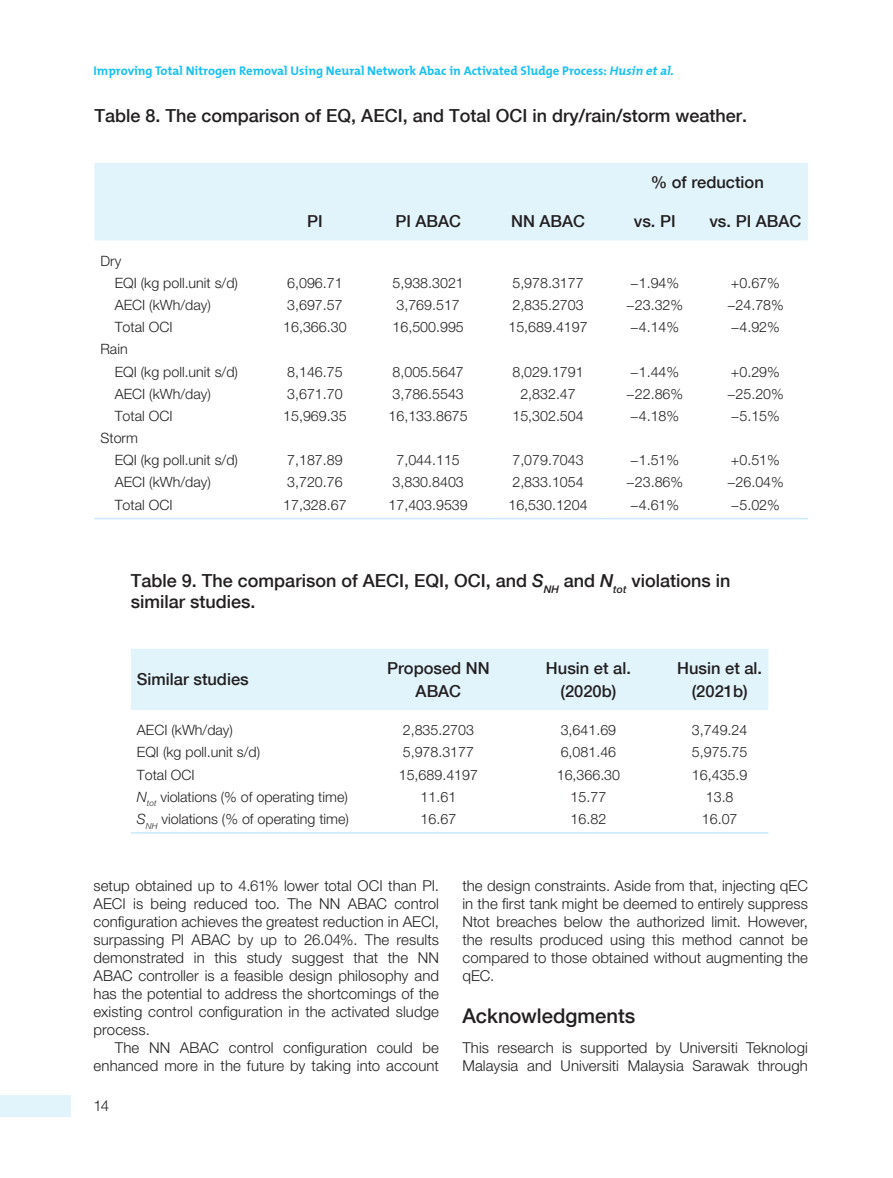
<style>
.page{position:relative;width:893px;height:1178px;background:#fff}
.page>*{position:absolute;margin:0;border:0;box-sizing:border-box;transform-origin:0 0}
.pSec1ttl{font:500 20.25px "Helvetica Neue LT Com";color:#231f20}
.pTableCaption{font:500 18px/21px "Helvetica Neue LT Com";color:#231f20}
.pTableColumnHead{font:500 16.5px/22.5px "Helvetica Neue LT Com";color:#231f20;text-align:center}
.pFirstpara{font:300 15px/18px "Helvetica Neue LT Pro";letter-spacing:.005em;color:#231f20;text-align:justify}
.pPara{font:300 15px/18px "Helvetica Neue LT Pro";letter-spacing:.005em;color:#231f20;text-align:right}
.pAckpara{font:300 15px/18px "Helvetica Neue LT Pro";letter-spacing:.005em;color:#231f20}
.pTableBody{font:300 14.25px "Helvetica Neue LT Std";color:#231f20}
.t1{font:700 12.75px "The Mix Plain";color:#15c0f2}
.s1{font-style:italic}
.s2{font-family:"Helvetica Neue LT Std";font-style:italic}
</style>
<div class="page">
<div style="left:0;top:1095px;width:70px;height:21px;background:#e1f4fc"></div>
<div style="left:131px;top:649px;width:637px;height:61px;background:#e1f4fc"></div>
<hr style="left:131px;top:832px;width:240px;height:2px;background:#c6eafa">
<hr style="left:371px;top:832px;width:135px;height:2px;background:#c6eafa">
<hr style="left:506px;top:832px;width:165px;height:2px;background:#c6eafa">
<hr style="left:671px;top:832px;width:97px;height:2px;background:#c6eafa">
<div style="left:94px;top:163px;width:714px;height:77px;background:#e1f4fc"></div>
<hr style="left:94px;top:518px;width:169px;height:1px;background:#c6eafa">
<hr style="left:263px;top:518px;width:104px;height:1px;background:#c6eafa">
<hr style="left:367px;top:518px;width:123px;height:1px;background:#c6eafa">
<hr style="left:490px;top:518px;width:117px;height:1px;background:#c6eafa">
<hr style="left:607px;top:518px;width:96px;height:1px;background:#c6eafa">
<hr style="left:703px;top:518px;width:105px;height:1px;background:#c6eafa">
<p class="t1" style="left:94px;top:60px;width:585px">Improving Total Nitrogen Removal Using Neural Network Abac in Activated Sludge Process: <span class="s1">Husin etal.</span></p>
<p class="pTableCaption" style="left:94px;top:105px;width:654px">Table 8. The comparison of EQ, AECI, and Total OCI in dry/rain/storm weather.</p>
<p class="pTableColumnHead" style="left:651px;top:171px;width:115px">% of reduction</p>
<p class="pTableColumnHead" style="left:307px;top:210px;width:17px">PI</p>
<p class="pTableColumnHead" style="left:395px;top:210px;width:67px">PI ABAC</p>
<p class="pTableColumnHead" style="left:511px;top:210px;width:75px">NN ABAC</p>
<p class="pTableColumnHead" style="left:634px;top:210px;width:43px">vs. PI</p>
<p class="pTableColumnHead" style="left:709px;top:210px;width:94px">vs. PI ABAC</p>
<p class="pTableBody" style="left:100px;top:252px;width:22px">Dry</p>
<p class="pTableBody" style="left:115px;top:274px;width:125px">EQI (kg poll.unit s/d)</p>
<p class="pTableBody" style="left:287px;top:274px;width:57px">6,096.71</p>
<p class="pTableBody" style="left:393px;top:274px;width:73px">5,938.3021</p>
<p class="pTableBody" style="left:512px;top:274px;width:73px">5,978.3177</p>
<p class="pTableBody" style="left:630px;top:274px;width:50px">−1.94%</p>
<p class="pTableBody" style="left:731px;top:274px;width:50px">+0.67%</p>
<p class="pTableBody" style="left:115px;top:296px;width:98px">AECI (kWh/day)</p>
<p class="pTableBody" style="left:287px;top:296px;width:57px">3,697.57</p>
<p class="pTableBody" style="left:396px;top:296px;width:65px">3,769.517</p>
<p class="pTableBody" style="left:512px;top:296px;width:73px">2,835.2703</p>
<p class="pTableBody" style="left:626px;top:296px;width:58px">−23.32%</p>
<p class="pTableBody" style="left:727px;top:296px;width:58px">−24.78%</p>
<p class="pTableBody" style="left:115px;top:318px;width:59px">Total OCI</p>
<p class="pTableBody" style="left:283px;top:318px;width:65px">16,366.30</p>
<p class="pTableBody" style="left:393px;top:318px;width:73px">16,500.995</p>
<p class="pTableBody" style="left:508px;top:318px;width:81px">15,689.4197</p>
<p class="pTableBody" style="left:630px;top:318px;width:50px">−4.14%</p>
<p class="pTableBody" style="left:731px;top:318px;width:50px">−4.92%</p>
<p class="pTableBody" style="left:100px;top:341px;width:29px">Rain</p>
<p class="pTableBody" style="left:115px;top:363px;width:125px">EQI (kg poll.unit s/d)</p>
<p class="pTableBody" style="left:287px;top:363px;width:57px">8,146.75</p>
<p class="pTableBody" style="left:393px;top:363px;width:73px">8,005.5647</p>
<p class="pTableBody" style="left:512px;top:363px;width:73px">8,029.1791</p>
<p class="pTableBody" style="left:630px;top:363px;width:50px">−1.44%</p>
<p class="pTableBody" style="left:731px;top:363px;width:50px">+0.29%</p>
<p class="pTableBody" style="left:115px;top:385px;width:98px">AECI (kWh/day)</p>
<p class="pTableBody" style="left:287px;top:385px;width:57px">3,671.70</p>
<p class="pTableBody" style="left:393px;top:385px;width:73px">3,786.5543</p>
<p class="pTableBody" style="left:520px;top:385px;width:57px">2,832.47</p>
<p class="pTableBody" style="left:626px;top:385px;width:58px">−22.86%</p>
<p class="pTableBody" style="left:727px;top:385px;width:58px">−25.20%</p>
<p class="pTableBody" style="left:115px;top:407px;width:59px">Total OCI</p>
<p class="pTableBody" style="left:283px;top:407px;width:65px">15,969.35</p>
<p class="pTableBody" style="left:389px;top:407px;width:81px">16,133.8675</p>
<p class="pTableBody" style="left:512px;top:407px;width:73px">15,302.504</p>
<p class="pTableBody" style="left:630px;top:407px;width:50px">−4.18%</p>
<p class="pTableBody" style="left:731px;top:407px;width:50px">−5.15%</p>
<p class="pTableBody" style="left:100px;top:429px;width:39px">Storm</p>
<p class="pTableBody" style="left:115px;top:451px;width:125px">EQI (kg poll.unit s/d)</p>
<p class="pTableBody" style="left:287px;top:451px;width:57px">7,187.89</p>
<p class="pTableBody" style="left:396px;top:451px;width:65px">7,044.115</p>
<p class="pTableBody" style="left:512px;top:451px;width:73px">7,079.7043</p>
<p class="pTableBody" style="left:630px;top:451px;width:50px">−1.51%</p>
<p class="pTableBody" style="left:731px;top:451px;width:50px">+0.51%</p>
<p class="pTableBody" style="left:115px;top:474px;width:98px">AECI (kWh/day)</p>
<p class="pTableBody" style="left:287px;top:474px;width:57px">3,720.76</p>
<p class="pTableBody" style="left:393px;top:474px;width:73px">3,830.8403</p>
<p class="pTableBody" style="left:512px;top:474px;width:73px">2,833.1054</p>
<p class="pTableBody" style="left:626px;top:474px;width:58px">−23.86%</p>
<p class="pTableBody" style="left:727px;top:474px;width:58px">−26.04%</p>
<p class="pTableBody" style="left:115px;top:496px;width:59px">Total OCI</p>
<p class="pTableBody" style="left:283px;top:496px;width:65px">17,328.67</p>
<p class="pTableBody" style="left:389px;top:496px;width:81px">17,403.9539</p>
<p class="pTableBody" style="left:508px;top:496px;width:81px">16,530.1204</p>
<p class="pTableBody" style="left:630px;top:496px;width:50px">−4.61%</p>
<p class="pTableBody" style="left:731px;top:496px;width:50px">−5.02%</p>
<p class="pTableCaption" style="left:131px;top:570px;width:601px">Table 9. The comparison of AECI, EQI, OCI, and <span class="s2">S</span><sub>NH</sub> and <span class="s2">N</span><sub>tot</sub> violations in similar studies.</p>
<p class="pTableColumnHead" style="left:137px;top:668px;width:113px">Similar studies</p>
<p class="pTableColumnHead" style="left:387px;top:657px;width:104px">Proposed NN<br>ABAC</p>
<p class="pTableColumnHead" style="left:546px;top:657px;width:86px">Husin et al. (2020b)</p>
<p class="pTableColumnHead" style="left:677px;top:657px;width:86px">Husin et al. (2021b)</p>
<p class="pTableBody" style="left:137px;top:721px;width:98px">AECI (kWh/day)</p>
<p class="pTableBody" style="left:403px;top:721px;width:73px">2,835.2703</p>
<p class="pTableBody" style="left:561px;top:721px;width:57px">3,641.69</p>
<p class="pTableBody" style="left:692px;top:721px;width:57px">3,749.24</p>
<p class="pTableBody" style="left:137px;top:743px;width:125px">EQI (kg poll.unit s/d)</p>
<p class="pTableBody" style="left:403px;top:743px;width:73px">5,978.3177</p>
<p class="pTableBody" style="left:561px;top:743px;width:57px">6,081.46</p>
<p class="pTableBody" style="left:692px;top:743px;width:57px">5,975.75</p>
<p class="pTableBody" style="left:137px;top:766px;width:59px">Total OCI</p>
<p class="pTableBody" style="left:399px;top:766px;width:81px">15,689.4197</p>
<p class="pTableBody" style="left:557px;top:766px;width:65px">16,366.30</p>
<p class="pTableBody" style="left:692px;top:766px;width:57px">16,435.9</p>
<p class="pTableBody" style="left:137px;top:788px;width:212px"><span class="s1">N</span><sub>tot</sub> violations (% of operating time)</p>
<p class="pTableBody" style="left:421px;top:788px;width:37px">11.61</p>
<p class="pTableBody" style="left:571px;top:788px;width:37px">15.77</p>
<p class="pTableBody" style="left:706px;top:788px;width:29px">13.8</p>
<p class="pTableBody" style="left:137px;top:810px;width:214px"><span class="s1">S</span><sub>NH</sub> violations (% of operating time)</p>
<p class="pTableBody" style="left:421px;top:810px;width:37px">16.67</p>
<p class="pTableBody" style="left:571px;top:810px;width:37px">16.82</p>
<p class="pTableBody" style="left:702px;top:810px;width:37px">16.07</p>
<p class="pFirstpara" style="left:94px;top:876px;width:347px">setup obtained up to 4.61% lower total OCI than PI.<br>AECI is being reduced too. The NN ABAC control configuration achieves the greatest reduction in AECI, surpassing PI ABAC by up to 26.04%. The results demonstrated in this study suggest that the NN ABAC controller is a feasible design philosophy and has the potential to address the shortcomings of the existing control configuration in the activated sludge process.</p>
<p class="pPara" style="left:94px;top:1038px;width:347px">The NN ABAC control configuration could be enhanced more in the future by taking into account</p>
<p class="pFirstpara" style="left:94px;top:1096px;width:17px">14</p>
<p class="pPara" style="left:462px;top:876px;width:347px;text-align:justify">the design constraints. Aside from that, injecting qEC in the first tank might be deemed to entirely suppress Ntot breaches below the authorized limit. However, the results produced using this method cannot be compared to those obtained without augmenting the qEC.</p>
<p class="pSec1ttl" style="left:462px;top:1003px;width:174px">Acknowledgments</p>
<p class="pAckpara" style="left:462px;top:1038px;width:347px">This research is supported by Universiti Teknologi<br>Malaysia and Universiti Malaysia Sarawak through</p>
</div>
